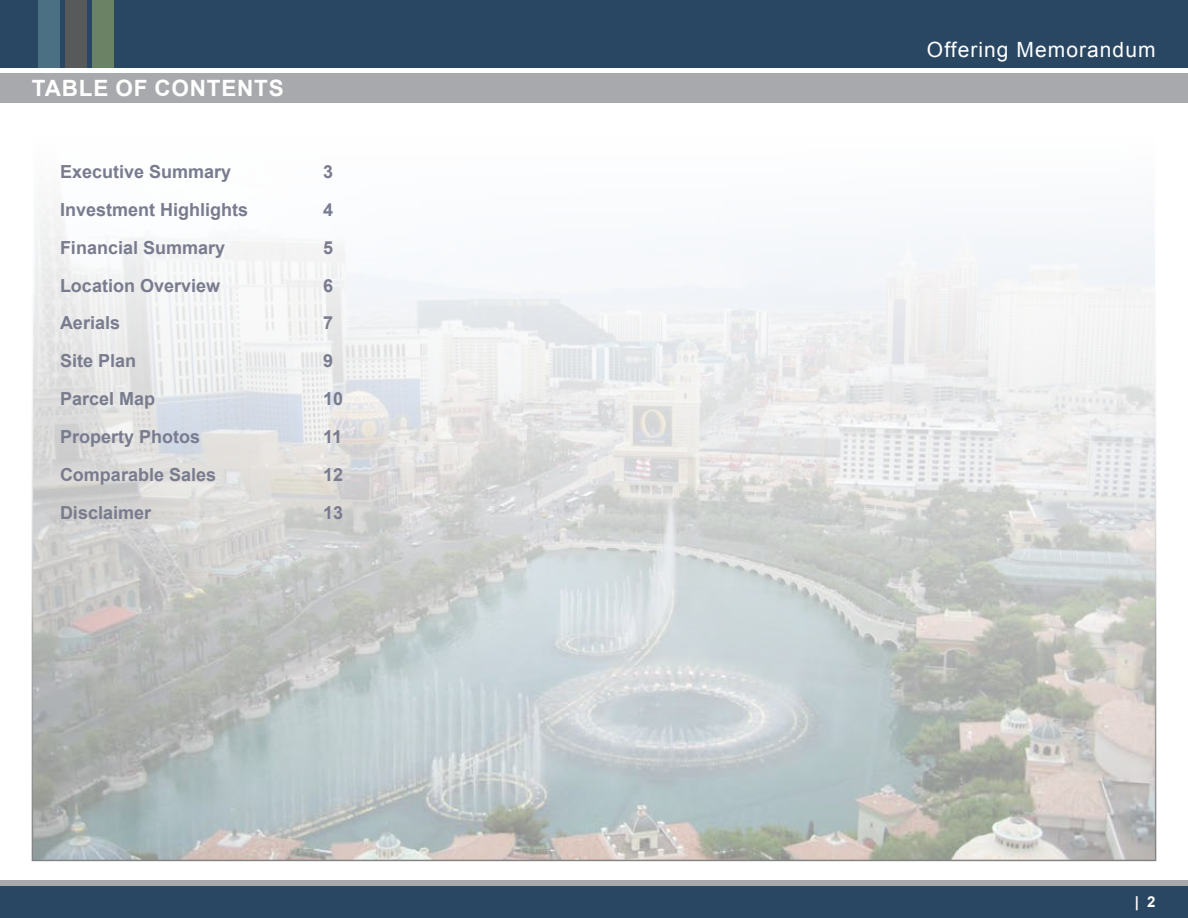
<style>
.page{position:relative;width:1188px;height:918px;background:#fff}
.page>*{position:absolute;margin:0;border:0;box-sizing:border-box;transform-origin:0 0}
.t1{font:700 22.5px "Arial";letter-spacing:.035em;color:#fff}
.t2{font:21px "Arial";letter-spacing:.05em;color:#fff}
.t3{font:700 18px "Arial";color:#797b8e}
.t4{font:700 15px "Arial";color:#fff}
</style>
<div class="page">
<div style="left:0;top:886px;width:1188px;height:32px;background:#294763"></div>
<div style="left:0;top:880px;width:1188px;height:6px;background:#a7a9ac"></div>
<div style="left:0;top:0;width:1188px;height:68px;background:#294763"></div>
<div style="left:38px;top:0;width:21px;height:68px;background:#4b7083"></div>
<div style="left:65px;top:0;width:21px;height:68px;background:#58595b"></div>
<div style="left:92px;top:0;width:21px;height:68px;background:#6b8364"></div>
<div style="left:0;top:73px;width:1188px;height:29px;background:#a7a9ac"></div>
<img style="left:35px;top:201px;width:1118px;height:657px">
<p class="t1" style="left:32px;top:72px;width:253px">Table of Contents</p>
<p class="t3" style="left:60px;top:159px;width:173px">Executive Summary</p>
<p class="t3" style="left:323px;top:159px;width:12px">3</p>
<p class="t3" style="left:60px;top:197px;width:190px">Investment Highlights</p>
<p class="t3" style="left:323px;top:197px;width:12px">4</p>
<p class="t3" style="left:60px;top:235px;width:167px">Financial Summary</p>
<p class="t3" style="left:323px;top:235px;width:12px">5</p>
<p class="t3" style="left:60px;top:273px;width:162px">Location Overview</p>
<p class="t3" style="left:323px;top:273px;width:12px">6</p>
<p class="t3" style="left:60px;top:310px;width:62px">Aerials</p>
<p class="t3" style="left:323px;top:310px;width:12px">7</p>
<p class="t3" style="left:60px;top:348px;width:78px">Site Plan</p>
<p class="t3" style="left:323px;top:348px;width:12px">9</p>
<p class="t3" style="left:60px;top:386px;width:97px">Parcel Map</p>
<p class="t3" style="left:323px;top:386px;width:22px">10</p>
<p class="t3" style="left:60px;top:424px;width:142px">Property Photos</p>
<p class="t3" style="left:323px;top:424px;width:21px">11</p>
<p class="t3" style="left:60px;top:462px;width:158px">Comparable Sales</p>
<p class="t3" style="left:323px;top:462px;width:22px">12</p>
<p class="t3" style="left:60px;top:500px;width:93px">Disclaimer</p>
<p class="t3" style="left:323px;top:500px;width:22px">13</p>
<p class="t2" style="left:927px;top:35px;width:230px">Offering Memorandum</p>
<p class="t4" style="left:1135px;top:891px;width:22px">| 2</p>
</div>
